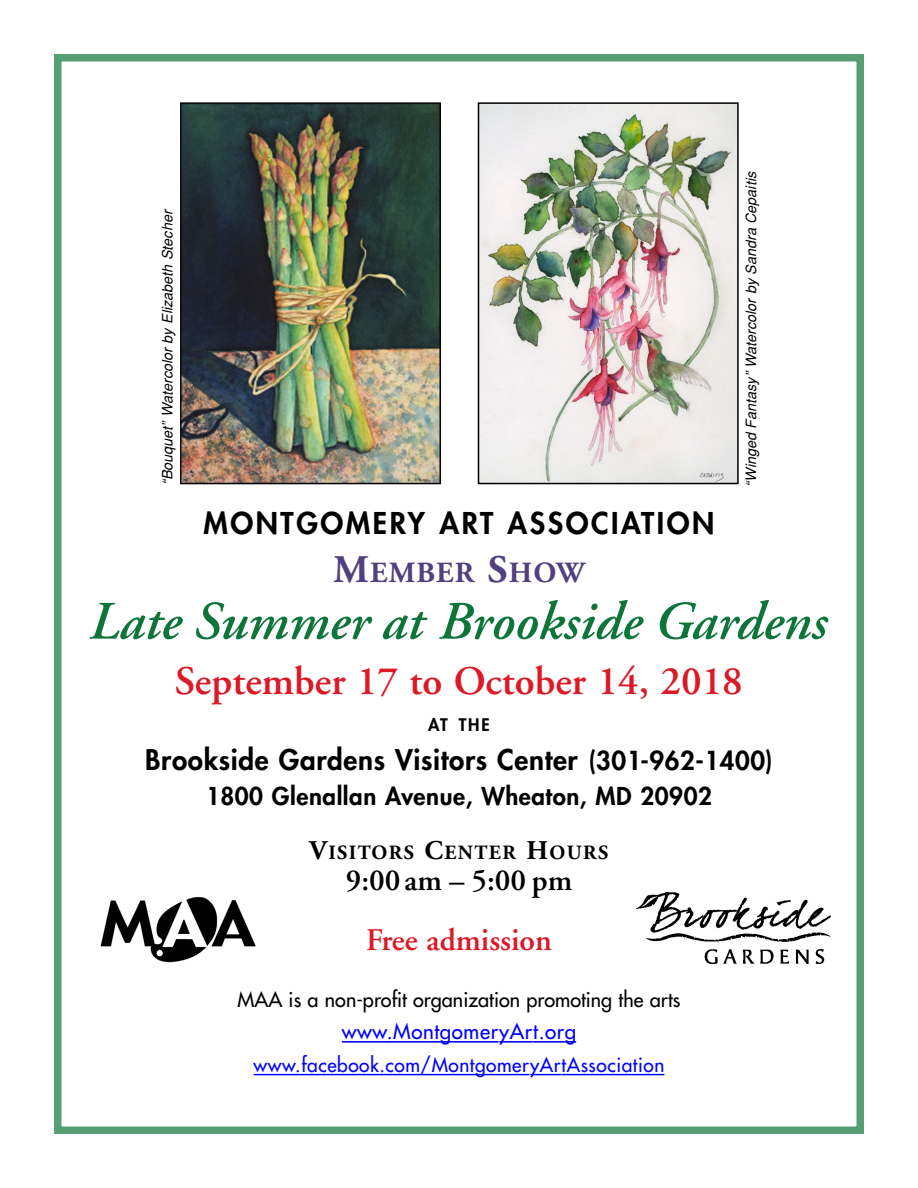
<style>
.page{position:relative;width:918px;height:1188px;background:#fff}
.page>*{position:absolute;margin:0;border:0;box-sizing:border-box;transform-origin:0 0}
.t1{font:italic 600 54px "Adobe Garamond";color:#0e753a}
.t2{font:600 40.5px "Adobe Garamond";color:#dc1927}
.t3{font:600 31.5px "Adobe Garamond";color:#dc1927}
.t4{font:600 30.75px "Adobe Garamond";color:#000}
.t5{font:800 29.25px "Futura";letter-spacing:.085em;color:#000}
.t6{font:700 29.25px "Adobe Garamond";letter-spacing:.04em;color:#513f7f}
.t7{font:800 27.75px "Futura";letter-spacing:.025em;color:#000}
.t8{font:800 24px "Futura";letter-spacing:.025em;color:#000}
.t9{font:21px "Futura";letter-spacing:.03em;color:#00f}
.t10{font:20.25px "Futura";color:#000}
.t11{font:700 20.25px "Adobe Garamond";letter-spacing:.07em;color:#000}
.t12{font:19.5px "Futura";letter-spacing:.03em;color:#00f}
.t13{font:800 16.8px "Futura";color:#000}
.t14{font:italic 14.25px "Helvetica";letter-spacing:.005em;color:#000}
.s1{font-size:39px}
.s2{font-size:25.5px}
.s3{font-size:27px}
</style>
<div class="page">
<div style="left:54px;top:54px;width:810px;height:1080px;border:8px solid #569f75"></div>
<img style="left:183px;top:105px;width:255px;height:376px">
<div style="left:180px;top:102px;width:261px;height:382px;border:2px solid #000"></div>
<hr style="left:342px;top:1041px;width:46px;height:2px;background:#00f">
<hr style="left:387px;top:1041px;width:111px;height:2px;background:#00f">
<hr style="left:499px;top:1041px;width:34px;height:2px;background:#00f">
<hr style="left:533px;top:1041px;width:32px;height:2px;background:#00f">
<svg style="left:565px;top:1041px;width:11px;height:2px"></svg>
<hr style="left:254px;top:1074px;width:42px;height:1px;background:#00f">
<hr style="left:295px;top:1074px;width:234px;height:1px;background:#00f">
<hr style="left:530px;top:1074px;width:31px;height:1px;background:#00f">
<hr style="left:562px;top:1074px;width:102px;height:1px;background:#00f">
<img style="left:100px;top:896px;width:156px;height:67px">
<img style="left:636px;top:892px;width:195px;height:72px">
<img style="left:481px;top:105px;width:255px;height:376px">
<div style="left:478px;top:102px;width:261px;height:382px;border:2px solid #000"></div>
<p class="t14" style="left:162px;top:485px;width:279px;rotate:-90deg">“Bouq uet” Watercolor by El izabeth Stecher</p>
<p class="t14" style="left:746px;top:487px;width:319px;rotate:-90deg">“Wi ng ed Fantasy ” Watercolor by Sand ra Cepaitis</p>
<h3 class="t5" style="left:203px;top:509px;width:512px">MONTGOMERY ART ASSOCIATION</h3>
<h3 class="t6" style="left:334px;top:561px;width:252px"><span class="s1">M</span>EMBER <span class="s1">S</span>HOW</h3>
<h1 class="t1" style="left:89px;top:600px;width:739px">Late Summer at Brookside Gardens</h1>
<h2 class="t2" style="left:175px;top:665px;width:570px">September 17 to October 14, 2018</h2>
<p class="t13" style="left:428px;top:717px;width:63px">AT THE</p>
<h3 class="t7" style="left:145px;top:747px;width:629px">Brookside Gardens Visitors Center <span class="s2">(301-962-1400)</span></h3>
<h3 class="t8" style="left:206px;top:784px;width:507px">1800 Glenallan Avenue, Wheaton, MD 20902</h3>
<h3 class="t11" style="left:310px;top:844px;width:300px"><span class="s3">V</span>ISITORS <span class="s3">C</span>ENTER <span class="s3">H</span>OURS</h3>
<h3 class="t4" style="left:346px;top:868px;width:228px">9:00 am – 5:00 pm</h3>
<h3 class="t3" style="left:366px;top:927px;width:187px">Free admission</h3>
<h3 class="t10" style="left:238px;top:990px;width:444px">MAA is a non-profit organization promoting the arts</h3>
<h3 class="t9" style="left:342px;top:1020px;width:236px">www.MontgomeryArt.org</h3>
<h3 class="t12" style="left:254px;top:1055px;width:412px">www.facebook.com/MontgomeryArtAssociation</h3>
</div>
